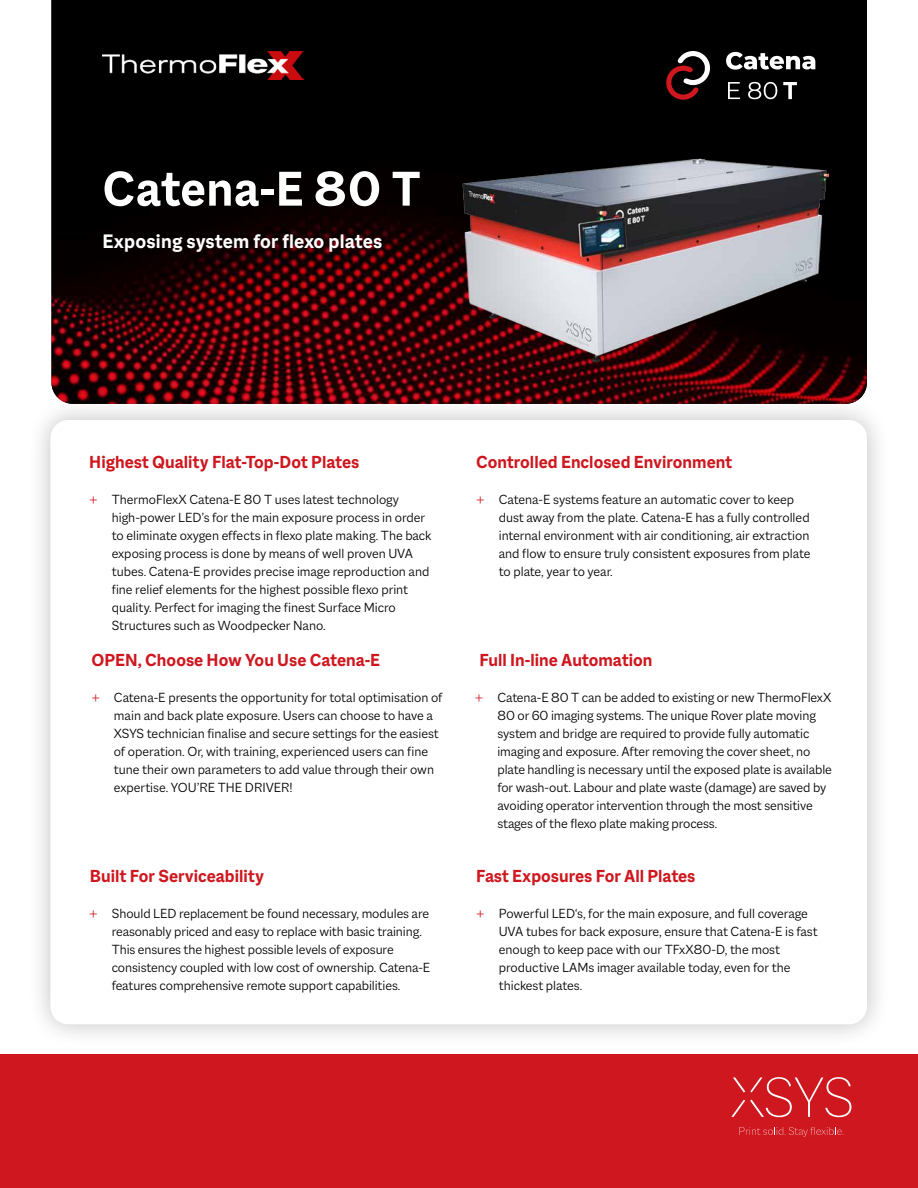
<style>
.page{position:relative;width:918px;height:1188px;background:#fff}
.page>*{position:absolute;margin:0;border:0;box-sizing:border-box;transform-origin:0 0}
.t1{font:700 52.5px "Macklin Sans";letter-spacing:.01em;color:#fff}
.t2{font:700 21px "Macklin Sans";letter-spacing:.01em;color:#fff}
.t3{font:700 18.75px "Macklin Sans";color:#ce171e}
.t4{font:300 14.25px/18px "Macklin Sans";letter-spacing:-.005em;color:#000}
.s1{font-size:15px;color:#ce171e}
</style>
<div class="page">
<div style="left:0;top:1054px;width:918px;height:134px;background:#ce171e"></div>
<svg style="left:740px;top:1127px;width:104px;height:10px"></svg>
<svg style="left:731px;top:1077px;width:120px;height:40px"></svg>
<div style="left:26px;top:396px;width:865px;height:652px;background:#000;opacity:.25"></div>
<div style="left:50px;top:420px;width:817px;height:604px;background:#fff;border-radius:18px"></div>
<img style="left:51px;top:0;width:816px;height:404px">
<svg style="left:726px;top:52px;width:89px;height:18px"></svg>
<svg style="left:728px;top:82px;width:12px;height:17px"></svg>
<svg style="left:748px;top:82px;width:29px;height:17px"></svg>
<svg style="left:666px;top:51px;width:44px;height:49px;background:#4e2f30"></svg>
<svg style="left:783px;top:82px;width:14px;height:17px"></svg>
<img style="left:102px;top:51px;width:202px;height:29px">
<img style="left:463px;top:158px;width:366px;height:204px">
<h1 class="t1" style="left:102px;top:158px;width:320px">Catena-E 80 T</h1>
<h2 class="t2" style="left:102px;top:229px;width:281px">Exposing system for flexo plates</h2>
<h3 class="t3" style="left:89px;top:451px;width:272px">Highest Quality Flat-Top-Dot Plates</h3>
<h3 class="t3" style="left:476px;top:451px;width:257px">Controlled Enclosed Environment</h3>
<p class="t4" style="left:112px;top:490px;width:321px;text-indent:-23px"><span class="s1">+</span> ThermoFlexX Catena-E 80 T uses latest technology high-power LED’s for the main exposure process in order to eliminate oxygen effects in flexo plate making. The back exposing process is done by means of well proven UVA tubes. Catena-E provides precise image reproduction and fine relief elements for the highest possible flexo print quality. Perfect for imaging the finest Surface Micro Structures such as Woodpecker Nano.</p>
<p class="t4" style="left:499px;top:490px;width:313px;text-indent:-23px"><span class="s1">+</span> Catena-E systems feature an automatic cover to keep dust away from the plate. Catena-E has a fully controlled internal environment with air conditioning, air extraction and flow to ensure truly consistent exposures from plate to plate, year to year.</p>
<h3 class="t3" style="left:91px;top:649px;width:290px">OPEN, Choose How You Use Catena-E</h3>
<p class="t4" style="left:114px;top:688px;width:330px;text-indent:-23px"><span class="s1">+</span> Catena-E presents the opportunity for total optimisation of main and back plate exposure. Users can choose to have a XSYS technician finalise and secure settings for the easiest of operation. Or, with training, experienced users can fine tune their own parameters to add value through their own expertise. YOU’RE THE DRIVER!</p>
<h3 class="t3" style="left:480px;top:649px;width:174px">Full In-line Automation</h3>
<p class="t4" style="left:497px;top:688px;width:336px;text-indent:-23px"><span class="s1">+</span> Catena-E 80 T can be added to existing or new ThermoFlexX 80 or 60 imaging systems. The unique Rover plate moving system and bridge are required to provide fully automatic imaging and exposure. After removing the cover sheet, no plate handling is necessary until the exposed plate is available for wash-out. Labour and plate waste (damage) are saved by avoiding operator intervention through the most sensitive stages of the flexo plate making process.</p>
<h3 class="t3" style="left:90px;top:865px;width:176px">Built For Serviceability</h3>
<h3 class="t3" style="left:476px;top:865px;width:221px">Fast Exposures For All Plates</h3>
<p class="t4" style="left:112px;top:904px;width:320px;text-indent:-23px"><span class="s1">+</span> Should LED replacement be found necessary, modules are reasonably priced and easy to replace with basic training.<br>This ensures the highest possible levels of exposure consistency coupled with low cost of ownership. Catena-E features comprehensive remote support capabilities.</p>
<p class="t4" style="left:499px;top:904px;width:320px;text-indent:-23px"><span class="s1">+</span> Powerful LED‘s, for the main exposure, and full coverage UVA tubes for back exposure, ensure that Catena-E is fast enough to keep pace with our TFxX80-D, the most productive LAMs imager available today, even for the thickest plates.</p>
</div>
